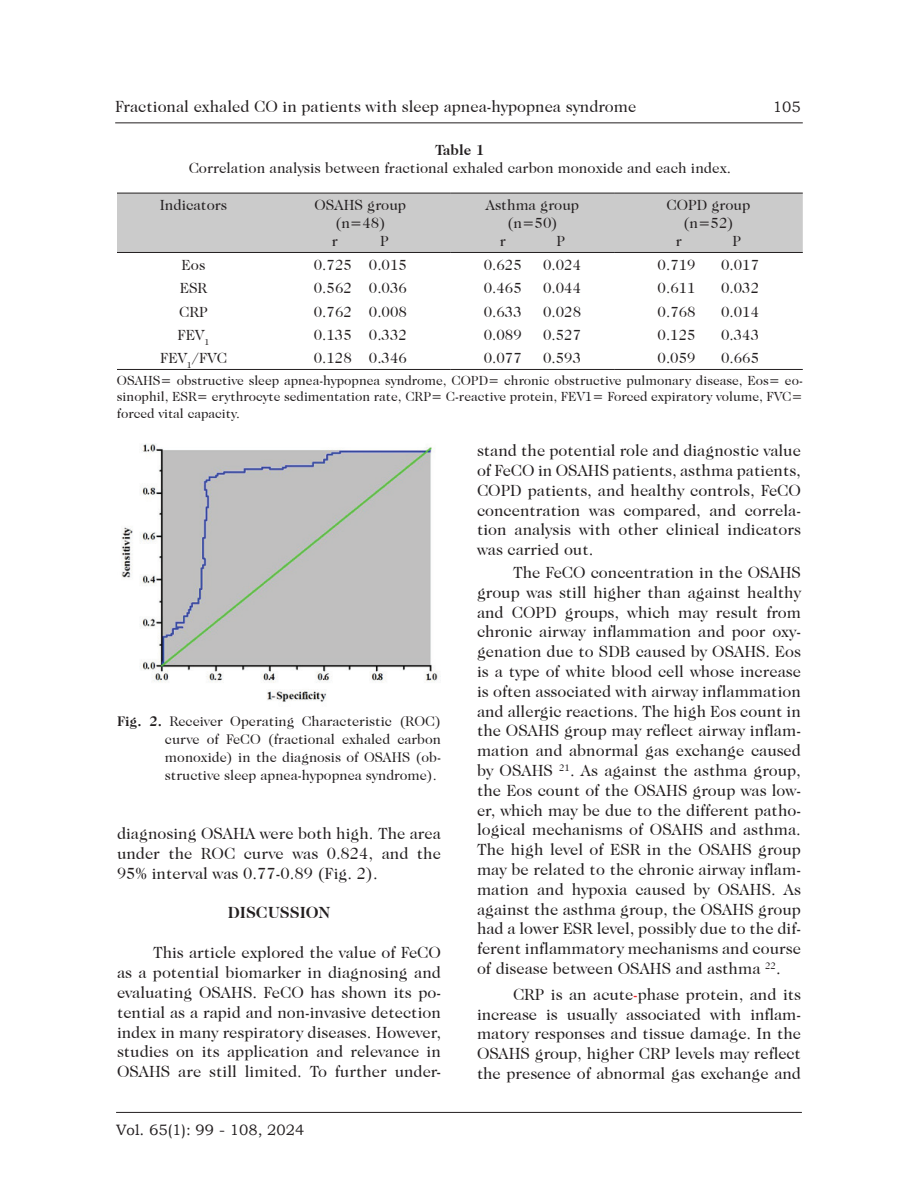
<style>
.page{position:relative;width:918px;height:1188px;background:#fff}
.page>*{position:absolute;margin:0;border:0;box-sizing:border-box;transform-origin:0 0}
.t1{font:16.5px/19.8px "Caslon 224 IT Cby BT";color:#231f20;text-align:justify}
.t2{font:700 16.5px "Caslon 224 IT Cby BT";color:#231f20}
.t3{font:15px/18px "Caslon 224 IT Cby BT";color:#231f20}
.t4{font:15px "Bookman Old Style";color:#231f20}
.t5{font:700 15px "Caslon 224 IT Cby BT";color:#231f20}
.t6{font:14.25px/18px "Caslon 224 IT Cby BT";color:#231f20;text-align:justify}
.t7{font:13.5px/16.5px "Caslon 224 IT Cby BT";color:#231f20;text-align:justify}
.s1{font-weight:700}
.s2{color:#ee1f23}
</style>
<div class="page">
<hr style="left:115px;top:123px;width:688px;height:1px;background:#231f20">
<hr style="left:116px;top:1112px;width:686px;height:1px;background:#231f20">
<div style="left:117px;top:194px;width:686px;height:58px;background:#cbcbcb"></div>
<hr style="left:117px;top:369px;width:153px;height:1px;background:#231f20">
<hr style="left:270px;top:369px;width:181px;height:1px;background:#231f20">
<hr style="left:451px;top:369px;width:163px;height:1px;background:#231f20">
<hr style="left:614px;top:369px;width:189px;height:1px;background:#231f20">
<hr style="left:117px;top:193px;width:153px;height:1px;background:#231f20">
<hr style="left:270px;top:193px;width:181px;height:1px;background:#231f20">
<hr style="left:451px;top:193px;width:163px;height:1px;background:#231f20">
<hr style="left:614px;top:193px;width:189px;height:1px;background:#231f20">
<hr style="left:117px;top:252px;width:153px;height:1px;background:#231f20">
<hr style="left:270px;top:252px;width:181px;height:1px;background:#231f20">
<hr style="left:451px;top:252px;width:163px;height:1px;background:#231f20">
<hr style="left:614px;top:252px;width:189px;height:1px;background:#231f20">
<img style="left:121px;top:444px;width:320px;height:258px">
<p class="t1" style="left:115px;top:96px;width:523px">Fractional exhaled CO in patients with sleep apnea-hypopnea syndrome</p>
<p class="t4" style="left:773px;top:97px;width:29px">105</p>
<p class="t5" style="left:435px;top:141px;width:51px">Table 1</p>
<p class="t3" style="left:189px;top:159px;width:544px">Correlation analysis between fractional exhaled carbon monoxide and each index.</p>
<p class="t3" style="left:160px;top:196px;width:69px">Indicators</p>
<p class="t3" style="left:332px;top:196px;width:76px;text-indent:-17px">OSAHS group (n=48)<br>r</p>
<p class="t3" style="left:486px;top:196px;width:95px">Asthma group</p>
<p class="t3" style="left:507px;top:214px;width:52px">(n=50)</p>
<p class="t3" style="left:500px;top:232px;width:8px">r</p>
<p class="t3" style="left:556px;top:232px;width:10px">P</p>
<p class="t3" style="left:667px;top:196px;width:85px">COPD group</p>
<p class="t3" style="left:683px;top:214px;width:52px">(n=52)</p>
<p class="t3" style="left:676px;top:232px;width:8px">r</p>
<p class="t3" style="left:732px;top:232px;width:10px">P</p>
<p class="t3" style="left:380px;top:232px;width:10px">P</p>
<p class="t3" style="left:182px;top:255px;width:25px">Eos</p>
<p class="t3" style="left:314px;top:255px;width:95px">0.725 0.015</p>
<p class="t3" style="left:484px;top:255px;width:40px">0.625</p>
<p class="t3" style="left:543px;top:255px;width:40px">0.024</p>
<p class="t3" style="left:658px;top:255px;width:40px">0.719</p>
<p class="t3" style="left:721px;top:255px;width:40px">0.017</p>
<p class="t3" style="left:180px;top:279px;width:29px">ESR</p>
<p class="t3" style="left:314px;top:279px;width:95px">0.562 0.036</p>
<p class="t3" style="left:484px;top:279px;width:40px">0.465</p>
<p class="t3" style="left:543px;top:279px;width:40px">0.044</p>
<p class="t3" style="left:658px;top:279px;width:40px">0.611</p>
<p class="t3" style="left:721px;top:279px;width:40px">0.032</p>
<p class="t3" style="left:179px;top:302px;width:30px">CRP</p>
<p class="t3" style="left:314px;top:302px;width:95px">0.762 0.008</p>
<p class="t3" style="left:484px;top:302px;width:40px">0.633</p>
<p class="t3" style="left:543px;top:302px;width:40px">0.028</p>
<p class="t3" style="left:658px;top:302px;width:40px">0.768</p>
<p class="t3" style="left:721px;top:302px;width:40px">0.014</p>
<p class="t3" style="left:178px;top:326px;width:33px">FEV<sub>1</sub></p>
<p class="t3" style="left:314px;top:326px;width:95px">0.135 0.332</p>
<p class="t3" style="left:484px;top:326px;width:40px">0.089</p>
<p class="t3" style="left:543px;top:326px;width:40px">0.527</p>
<p class="t3" style="left:658px;top:326px;width:40px">0.125</p>
<p class="t3" style="left:721px;top:326px;width:40px">0.343</p>
<p class="t3" style="left:160px;top:349px;width:68px">FEV<sub>1</sub>/FVC</p>
<p class="t3" style="left:314px;top:349px;width:95px">0.128 0.346</p>
<p class="t3" style="left:484px;top:349px;width:40px">0.077</p>
<p class="t3" style="left:543px;top:349px;width:40px">0.593</p>
<p class="t3" style="left:658px;top:349px;width:40px">0.059</p>
<p class="t3" style="left:721px;top:349px;width:40px">0.665</p>
<p class="t7" style="left:117px;top:371px;width:687px">OSAHS= obstructive sleep apnea-hypopnea syndrome, COPD= chronic obstructive pulmonary disease, Eos= eo&shy;sinophil, ESR= erythrocyte sedimentation rate, CRP= C-reactive protein, FEV1= Forced expiratory volume, FVC= forced vital capacity.</p>
<p class="t6" style="left:165px;top:712px;width:277px;text-indent:-48px"><span class="s1">Fig. 2.</span> Receiver Operating Characteristic (ROC) curve of FeCO (fractional exhaled carbon monoxide) in the diagnosis of OSAHS (ob&shy;structive sleep apnea-hypopnea syndrome).</p>
<p class="t1" style="left:117px;top:823px;width:325px">diagnosing OSAHA were both high. The area under the ROC curve was 0.824, and the 95% interval was 0.77-0.89 (Fig. 2).</p>
<p class="t2" style="left:228px;top:902px;width:104px">DISCUSSION</p>
<p class="t1" style="left:117px;top:942px;width:326px;text-indent:36px">This article explored the value of FeCO as a potential biomarker in diagnosing and evaluating OSAHS. FeCO has shown its po&shy;tential as a rapid and non-invasive detection index in many respiratory diseases. However, studies on its application and relevance in OSAHS are still limited. To further under-</p>
<p class="t4" style="left:116px;top:1120px;width:190px">Vol. 65(1): 99 - 108, 2024</p>
<p class="t1" style="left:477px;top:440px;width:325px">stand the potential role and diagnostic value of FeCO in OSAHS patients, asthma patients, COPD patients, and healthy controls, FeCO concentration was compared, and correla&shy;tion analysis with other clinical indicators was carried out.</p>
<p class="t1" style="left:477px;top:562px;width:326px;text-indent:36px">The FeCO concentration in the OSAHS group was still higher than against healthy and COPD groups, which may result from chronic airway inflammation and poor oxy&shy;genation due to SDB caused by OSAHS. Eos is a type of white blood cell whose increase is often associated with airway inflammation and allergic reactions. The high Eos count in the OSAHS group may reflect airway inflam&shy;mation and abnormal gas exchange caused by OSAHS <sup>21</sup>. As against the asthma group, the Eos count of the OSAHS group was low&shy;er, which may be due to the different patho&shy;logical mechanisms of OSAHS and asthma.<br>The high level of ESR in the OSAHS group may be related to the chronic airway inflam&shy;mation and hypoxia caused by OSAHS. As against the asthma group, the OSAHS group had a lower ESR level, possibly due to the dif&shy;ferent inflammatory mechanisms and course of disease between OSAHS and asthma <sup>22</sup>.</p>
<p class="t1" style="left:477px;top:984px;width:326px;text-indent:36px">CRP is an acute<span class="s2">-</span>phase protein, and its increase is usually associated with inflam&shy;matory responses and tissue damage. In the OSAHS group, higher CRP levels may reflect the presence of abnormal gas exchange and</p>
</div>
